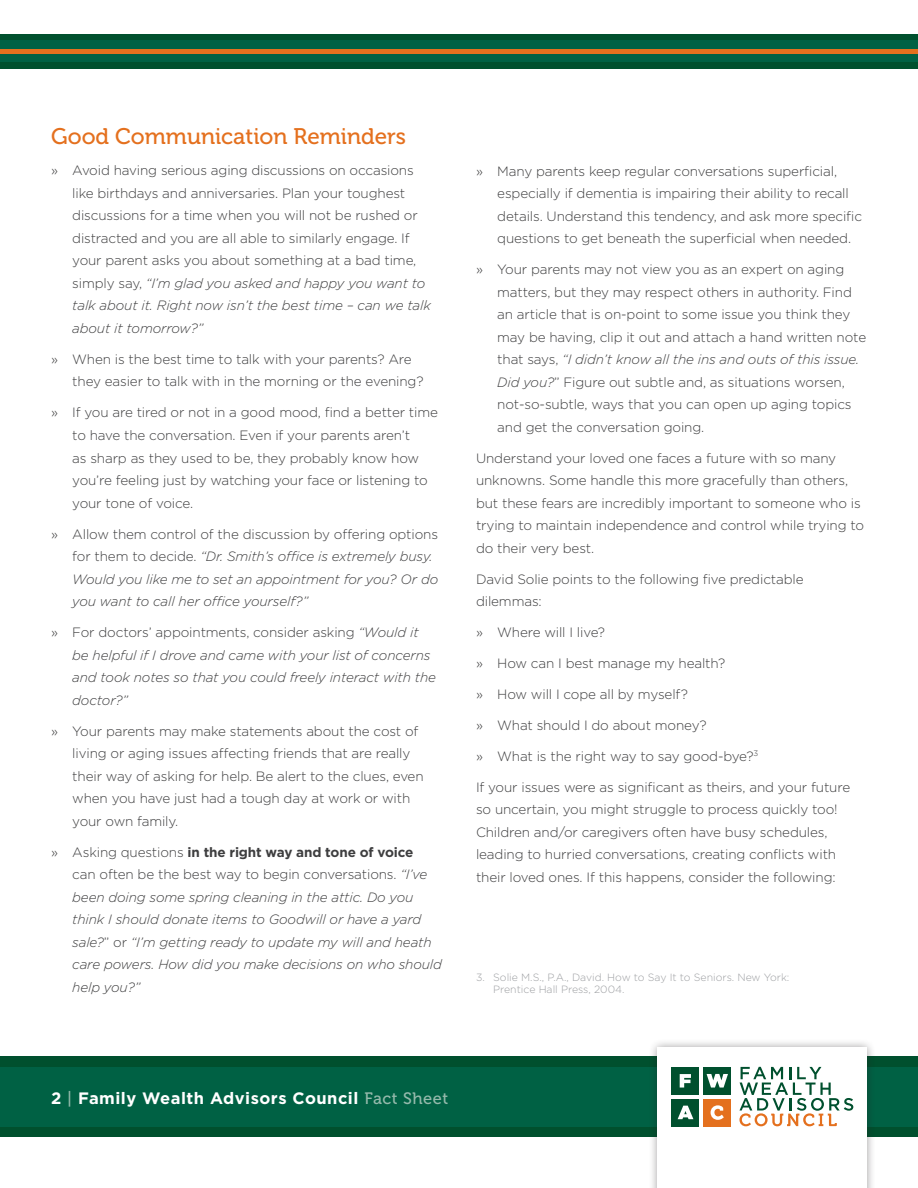
<style>
.page{position:relative;width:918px;height:1188px;background:#fff}
.page>*{position:absolute;margin:0;border:0;box-sizing:border-box;transform-origin:0 0}
.t1{font:22.5px "Museo 500";color:#e4701e}
.t2{font:700 16.5px "Gotham";letter-spacing:.03em;color:#fff}
.t3{font:300 13.5px/22.5px "Gotham";letter-spacing:-.01em;color:#3e3e3f}
.t4{font:italic 300 13.5px/22.5px "Gotham";letter-spacing:-.01em;color:#3e3e3f}
.t5{font:300 10.5px/12px "Gotham";color:#9d9fa2}
.s1{font-style:italic}
.s2{font-style:normal}
.s3{font-weight:700;font-style:normal}
.s4{font-family:"Museo 500";font-weight:400;color:#94b9ab}
</style>
<div class="page">
<div style="left:0;top:1056px;width:918px;height:81px;background:#00502e"></div>
<div style="left:0;top:1067px;width:918px;height:59px;background:#006144"></div>
<div style="left:649px;top:1039px;width:227px;height:149px;background:#231f20;opacity:.45"></div>
<div style="left:658px;top:1048px;width:209px;height:140px;background:#fff"></div>
<svg style="left:739px;top:1067px;width:114px;height:59px"></svg>
<div style="left:672px;top:1067px;width:27px;height:27px;background:#00502e"></div>
<svg style="left:680px;top:1074px;width:11px;height:14px"></svg>
<div style="left:704px;top:1067px;width:27px;height:27px;background:#00502e"></div>
<svg style="left:707px;top:1074px;width:21px;height:14px"></svg>
<div style="left:672px;top:1099px;width:27px;height:27px;background:#00502e"></div>
<svg style="left:678px;top:1106px;width:15px;height:13px"></svg>
<div style="left:704px;top:1099px;width:27px;height:27px;background:#e4701e"></div>
<svg style="left:711px;top:1105px;width:13px;height:15px"></svg>
<div style="left:0;top:34px;width:918px;height:34px;background:#00502e"></div>
<div style="left:0;top:41px;width:918px;height:21px;background:#006144"></div>
<hr style="left:0;top:49px;width:918px;height:4px;background:#e4701e">
<h1 class="t1" style="left:51px;top:124px;width:357px">Good Communication Reminders</h1>
<p class="t3" style="left:72px;top:159px;width:360px;text-indent:-21px">» Avoid having serious aging discussions on occasions like birthdays and anniversaries. Plan your toughest discussions for a time when you will not be rushed or distracted and you are all able to similarly engage. If your parent asks you about something at a bad time, simply say, <span class="s1">“I’m glad you asked and happy you want to talk about it. Right now isn’t the best time – can we talk about it tomorrow?”</span></p>
<p class="t3" style="left:72px;top:348px;width:353px;text-indent:-21px">» When is the best time to talk with your parents? Are they easier to talk with in the morning or the evening?</p>
<p class="t3" style="left:72px;top:401px;width:367px;text-indent:-21px">» If you are tired or not in a good mood, find a better time to have the conversation. Even if your parents aren’t<br>as sharp as they used to be, they probably know how you’re feeling just by watching your face or listening to your tone of voice.</p>
<p class="t4" style="left:72px;top:522px;width:367px;text-indent:-21px"><span class="s2">» Allow them control of the discussion by offering options for them to decide.</span> “Dr. Smith’s office is extremely busy.<br>Would you like me to set an appointment for you? Or do you want to call her office yourself?”</p>
<p class="t4" style="left:72px;top:621px;width:365px;text-indent:-21px"><span class="s2">» For doctors’ appointments, consider asking</span> “Would it be helpful if I drove and came with your list of concerns and took notes so that you could freely interact with the doctor?”</p>
<p class="t3" style="left:72px;top:719px;width:353px;text-indent:-21px">» Your parents may make statements about the cost of living or aging issues affecting friends that are really their way of asking for help. Be alert to the clues, even when you have just had a tough day at work or with your own family.</p>
<p class="t4" style="left:72px;top:840px;width:371px;text-indent:-21px"><span class="s2">» Asking questions</span> <span class="s3">in the right way and tone of voice<br></span><span class="s2">can often be the best way to begin conversations.</span> “I’ve been doing some spring cleaning in the attic. Do you think I should donate items to Goodwill or have a yard sale?<span class="s2">” or</span> “I’m getting ready to update my will and heath care powers. How did you make decisions on who should help you?”</p>
<p class="t3" style="left:497px;top:159px;width:366px;text-indent:-21px">» Many parents keep regular conversations superficial, especially if dementia is impairing their ability to recall details. Understand this tendency, and ask more specific questions to get beneath the superficial when needed.</p>
<p class="t3" style="left:497px;top:258px;width:370px;text-indent:-21px">» Your parents may not view you as an expert on aging matters, but they may respect others in authority. Find an article that is on-point to some issue you think they may be having, clip it out and attach a hand written note that says, <span class="s1">“I didn’t know all the ins and outs of this issue.<br>Did you?</span>” Figure out subtle and, as situations worsen, not-so-subtle, ways that you can open up aging topics and get the conversation going.</p>
<p class="t3" style="left:476px;top:446px;width:390px">Understand your loved one faces a future with so many unknowns. Some handle this more gracefully than others, but these fears are incredibly important to someone who is trying to maintain independence and control while trying to do their very best.</p>
<p class="t3" style="left:476px;top:567px;width:329px">David Solie points to the following five predictable dilemmas:</p>
<p class="t3" style="left:476px;top:621px;width:131px">» Where will I live?</p>
<p class="t3" style="left:476px;top:652px;width:251px">» How can I best manage my health?</p>
<p class="t3" style="left:476px;top:683px;width:213px">» How will I cope all by myself?</p>
<p class="t3" style="left:476px;top:714px;width:232px">» What should I do about money?</p>
<p class="t3" style="left:476px;top:745px;width:284px">» What is the right way to say good-bye?<sup>3</sup></p>
<p class="t3" style="left:476px;top:776px;width:376px">If your issues were as significant as theirs, and your future so uncertain, you might struggle to process quickly too!<br>Children and/or caregivers often have busy schedules, leading to hurried conversations, creating conflicts with their loved ones. If this happens, consider the following:</p>
<p class="t5" style="left:493px;top:971px;width:298px;text-indent:-17px">3. Solie M.S., P.A., David. How to Say It to Seniors. New York:<br>Prentice Hall Press, 2004.</p>
<p class="t2" style="left:51px;top:1087px;width:399px">2 <span class="s4">|</span> Family Wealth Advisors Council <span class="s4">Fact Sheet</span></p>
</div>
